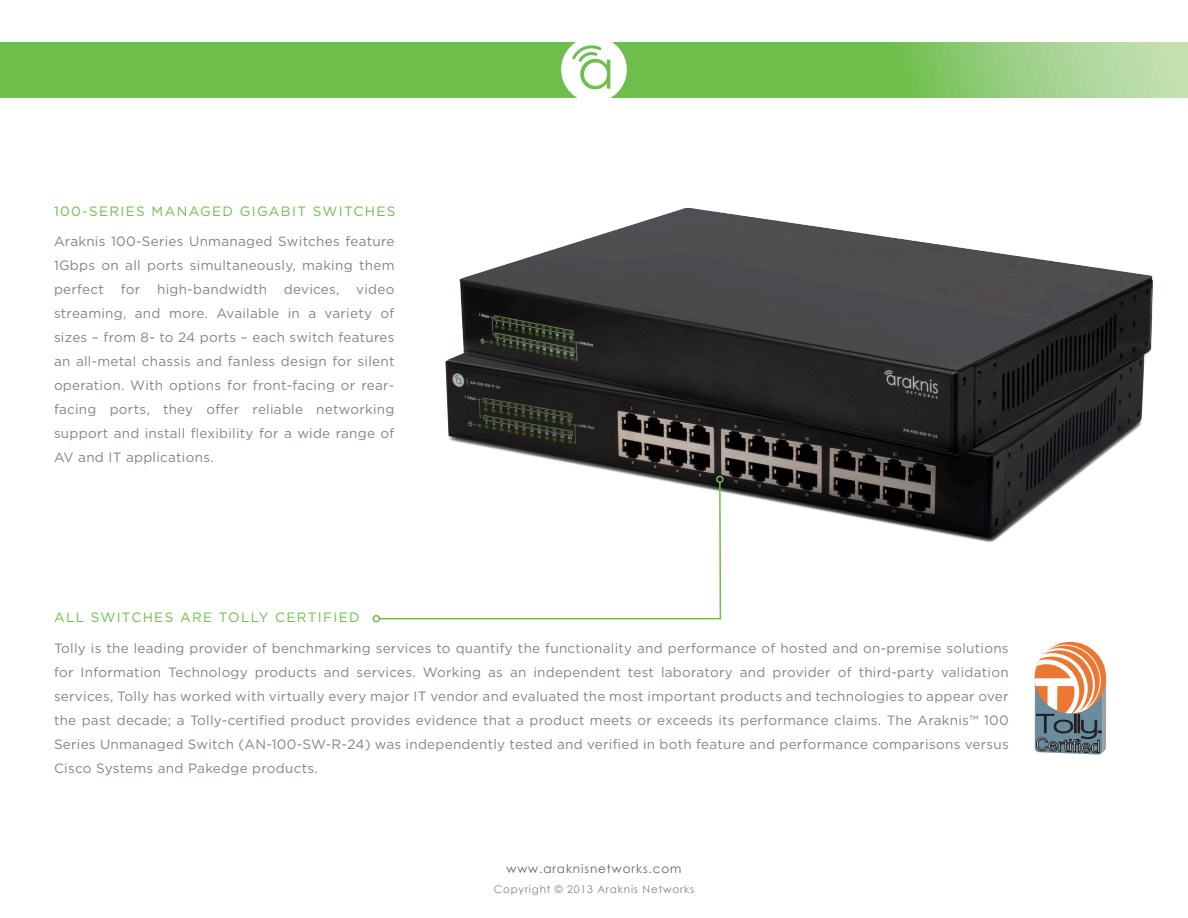
<style>
.page{position:relative;width:1188px;height:918px;background:#fff}
.page>*{position:absolute;margin:0;border:0;box-sizing:border-box;transform-origin:0 0}
.t1{font:13.5px/24px "Gotham";letter-spacing:.02em;color:#7c868d;text-align:justify}
.t2{font:13.5px "Gotham";letter-spacing:.1em;color:#6dbe4b}
.t3{font:12px "Century Gothic";letter-spacing:.075em;color:#5e666b}
.t4{font:10.5px "Century Gothic";letter-spacing:.075em;color:#7c868d}
</style>
<div class="page">
<img style="left:445px;top:207px;width:708px;height:336px">
<svg style="left:378px;top:481px;width:344px;height:139px"></svg>
<div style="left:373px;top:615px;width:7px;height:7px;border:2px solid #6dbe4b;border-radius:50%"></div>
<div style="left:716px;top:476px;width:8px;height:7px;border:2px solid #6dbe4b;border-radius:50%"></div>
<svg style="left:1035px;top:642px;width:71px;height:113px"></svg>
<svg style="left:0;top:42px;width:1188px;height:55px;background:#7ac25b"></svg>
<svg style="left:561px;top:42px;width:66px;height:56px"></svg>
<p class="t2" style="left:54px;top:202px;width:343px">100-SERIES MANAGED GIGABIT SWITCHES</p>
<p class="t1" style="left:54px;top:229px;width:342px">Araknis 100-Series Unmanaged Switches feature 1Gbps on all ports simultaneously, making them perfect for high-bandwidth devices, video streaming, and more. Available in a variety of sizes – from 8- to 24 ports – each switch features an all-metal chassis and fanless design for silent operation. With options for front-facing or rear&shy;facing ports, they offer reliable networking support and install flexibility for a wide range of AV and IT applications.</p>
<p class="t2" style="left:54px;top:609px;width:307px">ALL SWITCHES ARE TOLLY CERTIFIED</p>
<p class="t1" style="left:54px;top:636px;width:956px">Tolly is the leading provider of benchmarking services to quantify the functionality and performance of hosted and on-premise solutions for Information Technology products and services. Working as an independent test laboratory and provider of third-party validation services, Tolly has worked with virtually every major IT vendor and evaluated the most important products and technologies to appear over the past decade; a Tolly-certified product provides evidence that a product meets or exceeds its performance claims. The Araknis™ 100<br>Series Unmanaged Switch (AN-100-SW-R-24) was independently tested and verified in both feature and performance comparisons versus Cisco Systems and Pakedge products.</p>
<p class="t3" style="left:507px;top:861px;width:176px">www.araknisnetworks.com</p>
<p class="t4" style="left:494px;top:883px;width:202px">Copyright © 2013 Araknis Networks</p>
</div>
